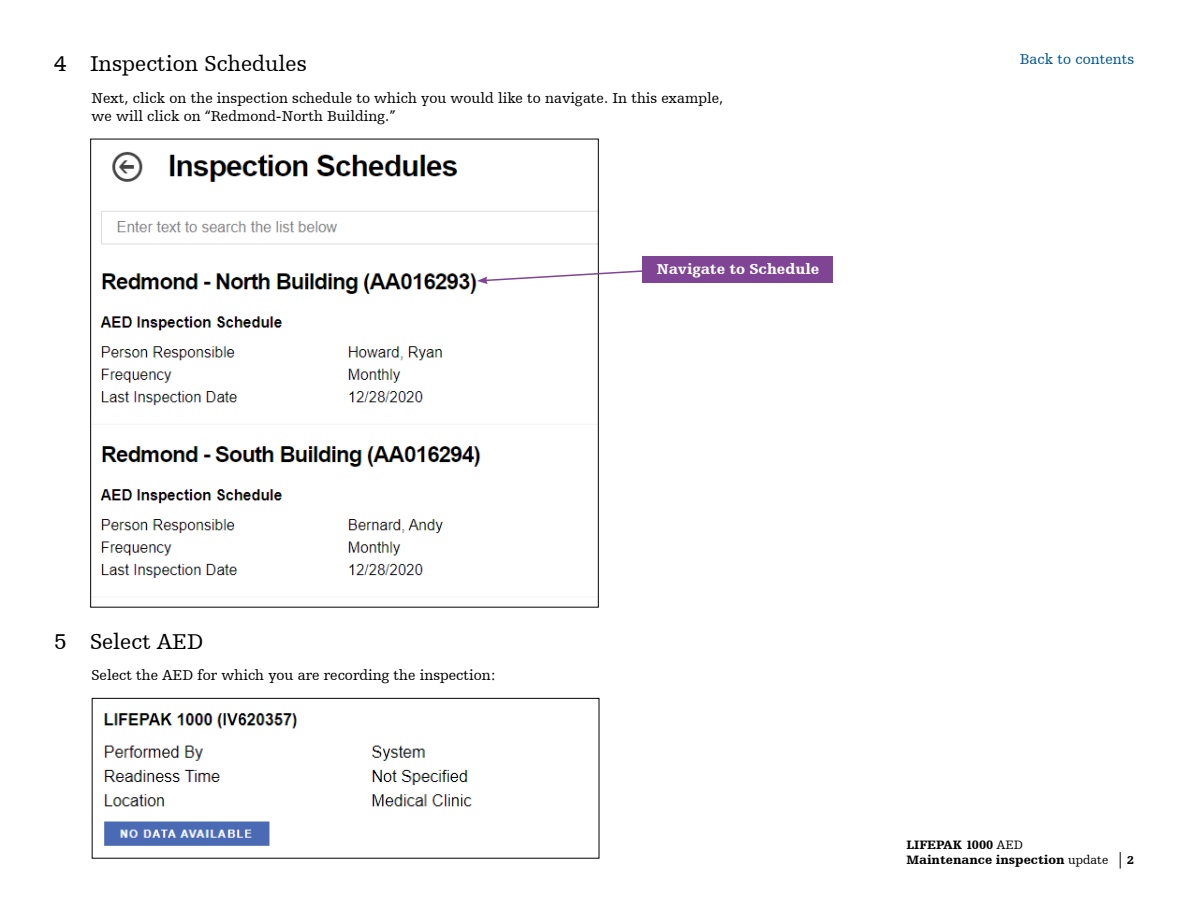
<style>
.page{position:relative;width:1188px;height:918px;background:#fff}
.page>*{position:absolute;margin:0;border:0;box-sizing:border-box;transform-origin:0 0}
.t1{font:22.5px "Humanist Slabserif 712 BT";color:#000}
.t2{font:15px/18px "Humanist Slabserif 712 BT";color:#000}
.t3{font:900 15px "Humanist Slabserif 712 BT";color:#fff}
.t4{font:15px "Humanist Slabserif 712 BT";color:#00558b}
.t5{font:900 12.75px/15px "Humanist Slabserif 712 BT";color:#000}
.t6{font:900 12px "Humanist Slabserif 712 BT";color:#000}
.s1{font-weight:400}
</style>
<div class="page">
<svg style="left:1120px;top:852px;width:1px;height:17px"></svg>
<img style="left:100px;top:152px;width:497px;height:426px">
<img style="left:104px;top:713px;width:368px;height:133px">
<div style="left:92px;top:698px;width:507px;height:161px;border:1px solid #000"></div>
<svg style="left:477px;top:268px;width:166px;height:16px"></svg>
<div style="left:643px;top:256px;width:190px;height:27px;background:#7f4594"></div>
<h1 class="t1" style="left:54px;top:50px;width:254px">4 Inspection Schedules</h1>
<p class="t2" style="left:92px;top:88px;width:633px">Next, click on the inspection schedule to which you would like to navigate. In this example, we will click on “Redmond-North Building.”</p>
<p class="t3" style="left:657px;top:259px;width:164px">Navigate to Schedule</p>
<p class="t4" style="left:1020px;top:50px;width:116px">Back to contents</p>
<h1 class="t1" style="left:54px;top:628px;width:151px">5 Select AED</h1>
<p class="t2" style="left:92px;top:666px;width:406px">Select the AED for which you are recording the inspection:</p>
<p class="t5" style="left:906px;top:837px;width:203px">LIFEPAK 1000 <span class="s1">AED<br></span>Maintenance inspection <span class="s1">update</span></p>
<p class="t6" style="left:1127px;top:853px;width:8px">2</p>
</div>
